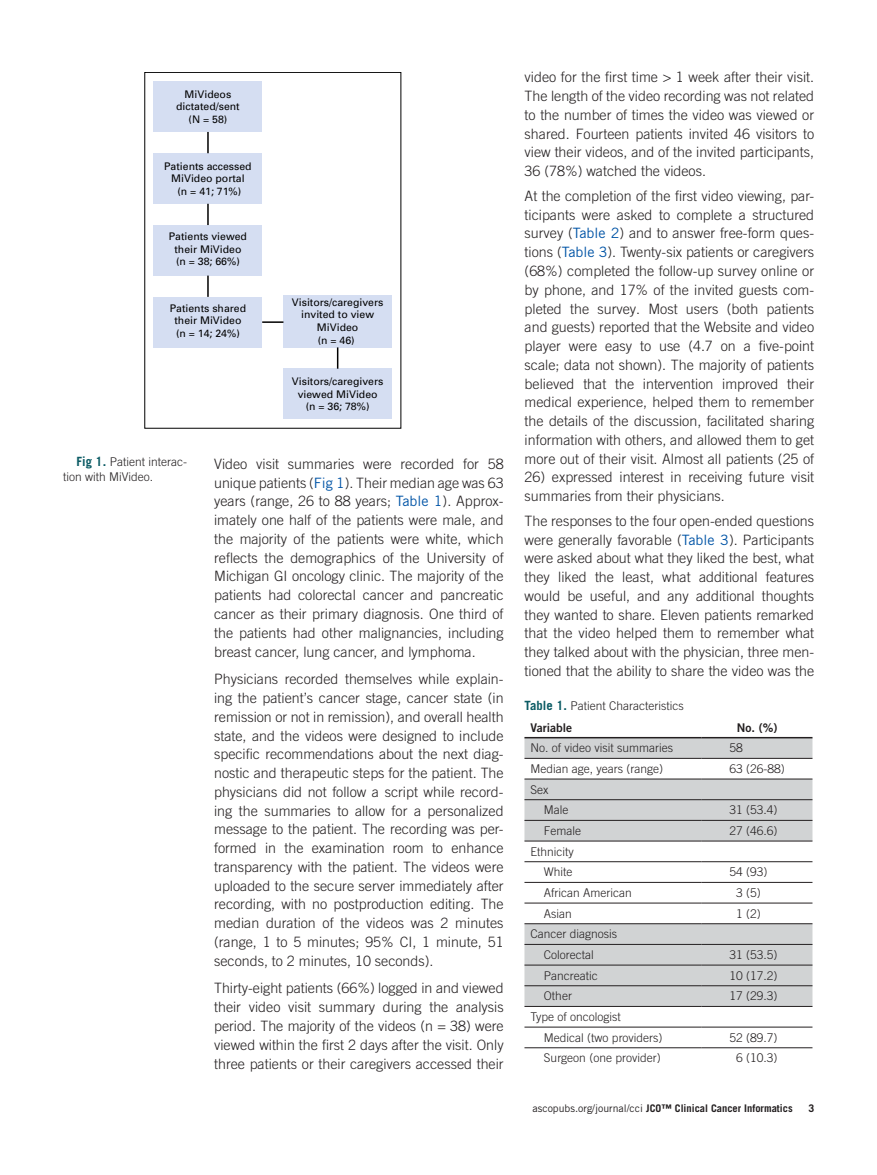
<style>
.page{position:relative;width:877px;height:1175px;background:#fff}
.page>*{position:absolute;margin:0;border:0;box-sizing:border-box;transform-origin:0 0}
.t1{font:300 14.25px/18.8px "Trade Gothic LT Pro";color:#231f20;text-align:justify}
.t2{font:300 12px/20.7px "Trade Gothic LT Pro";color:#231f20}
.t3{font:12px "Trade Gothic LT Pro Bd 2";color:#231f20}
.t4{font:10.5px/12.6px "Univers";color:#000;text-align:center}
.t5{font:700 10.5px "Trade Gothic LT Pro";color:#231f20}
.s1{font-weight:700;font-size:12.75px;color:#0b5b64}
.s2{font-weight:400;color:#0054a6}
.s3{font-weight:400}
</style>
<div class="page">
<div style="left:154px;top:81px;width:108px;height:51px;background:#d5def2"></div>
<div style="left:154px;top:225px;width:108px;height:50px;background:#d5def2"></div>
<div style="left:154px;top:153px;width:108px;height:51px;background:#d5def2"></div>
<div style="left:154px;top:297px;width:108px;height:50px;background:#d5def2"></div>
<div style="left:283px;top:295px;width:109px;height:52px;background:#d5def2"></div>
<div style="left:283px;top:369px;width:109px;height:50px;background:#d5def2"></div>
<hr style="left:207px;top:132px;width:2px;height:21px;background:#000">
<hr style="left:207px;top:204px;width:2px;height:21px;background:#000">
<hr style="left:207px;top:275px;width:2px;height:22px;background:#000">
<svg style="left:337px;top:347px;width:1px;height:22px"></svg>
<hr style="left:262px;top:321px;width:21px;height:2px;background:#000">
<svg style="left:524px;top:738px;width:288px;height:268px;fill:#d1d3d4"></svg>
<hr style="left:524px;top:737px;width:178px;height:1px;background:#231f20">
<hr style="left:702px;top:737px;width:110px;height:1px;background:#231f20">
<hr style="left:524px;top:758px;width:178px;height:1px;background:#231f20">
<hr style="left:702px;top:758px;width:110px;height:1px;background:#231f20">
<hr style="left:524px;top:778px;width:178px;height:1px;background:#231f20">
<hr style="left:702px;top:778px;width:110px;height:1px;background:#231f20">
<hr style="left:524px;top:799px;width:178px;height:1px;background:#231f20">
<hr style="left:702px;top:799px;width:110px;height:1px;background:#231f20">
<hr style="left:524px;top:820px;width:178px;height:1px;background:#231f20">
<hr style="left:702px;top:820px;width:110px;height:1px;background:#231f20">
<hr style="left:524px;top:840px;width:178px;height:1px;background:#231f20">
<hr style="left:702px;top:840px;width:110px;height:1px;background:#231f20">
<hr style="left:524px;top:861px;width:178px;height:1px;background:#231f20">
<hr style="left:702px;top:861px;width:110px;height:1px;background:#231f20">
<hr style="left:524px;top:882px;width:178px;height:1px;background:#231f20">
<hr style="left:702px;top:882px;width:110px;height:1px;background:#231f20">
<hr style="left:524px;top:902px;width:178px;height:1px;background:#231f20">
<hr style="left:702px;top:902px;width:110px;height:1px;background:#231f20">
<hr style="left:524px;top:923px;width:178px;height:1px;background:#231f20">
<hr style="left:702px;top:923px;width:110px;height:1px;background:#231f20">
<hr style="left:524px;top:944px;width:178px;height:1px;background:#231f20">
<hr style="left:702px;top:944px;width:110px;height:1px;background:#231f20">
<hr style="left:524px;top:964px;width:178px;height:1px;background:#231f20">
<hr style="left:702px;top:964px;width:110px;height:1px;background:#231f20">
<hr style="left:524px;top:985px;width:178px;height:1px;background:#231f20">
<hr style="left:702px;top:985px;width:110px;height:1px;background:#231f20">
<hr style="left:524px;top:1006px;width:178px;height:1px;background:#231f20">
<hr style="left:702px;top:1006px;width:110px;height:1px;background:#231f20">
<hr style="left:524px;top:1026px;width:178px;height:1px;background:#231f20">
<hr style="left:702px;top:1026px;width:110px;height:1px;background:#231f20">
<hr style="left:524px;top:1047px;width:178px;height:1px;background:#231f20">
<hr style="left:702px;top:1047px;width:110px;height:1px;background:#231f20">
<p class="t4" style="left:176px;top:88px;width:65px">MiVideos dictated/sent (N = 58)</p>
<p class="t4" style="left:164px;top:160px;width:89px">Patients accessed<br>MiVideo portal<br>(n = 41; 71%)</p>
<p class="t4" style="left:169px;top:230px;width:80px">Patients viewed their MiVideo (n = 38; 66%)</p>
<p class="t4" style="left:170px;top:302px;width:78px">Patients shared their MiVideo (n = 14; 24%)</p>
<p class="t4" style="left:292px;top:296px;width:93px">Visitors/caregivers invited to view<br>MiVideo<br>(n = 46)</p>
<p class="t4" style="left:292px;top:375px;width:93px">Visitors/caregivers viewed MiVideo (n = 36; 78%)</p>
<p class="t2" style="left:63px;top:454px;width:126px;line-height:15px;text-indent:13px"><span class="s1">Fig 1.</span> Patient interac&shy;tion with MiVideo.</p>
<p class="t1" style="left:214px;top:454px;width:291px">Video visit summaries were recorded for 58 unique patients (<span class="s2">Fig 1</span>). Their median age was 63 years (range, 26 to 88 years; <span class="s2">Table 1</span>). Approx&shy;imately one half of the patients were male, and the majority of the patients were white, which reflects the demographics of the University of Michigan GI oncology clinic. The majority of the patients had colorectal cancer and pancreatic cancer as their primary diagnosis. One third of the patients had other malignancies, including breast cancer, lung cancer, and lymphoma.</p>
<p class="t1" style="left:214px;top:669px;width:291px">Physicians recorded themselves while explain&shy;ing the patient’s cancer stage, cancer state (in remission or not in remission), and overall health state, and the videos were designed to include specific recommendations about the next diag&shy;nostic and therapeutic steps for the patient. The physicians did not follow a script while record&shy;ing the summaries to allow for a personalized message to the patient. The recording was per&shy;formed in the examination room to enhance transparency with the patient. The videos were uploaded to the secure server immediately after recording, with no postproduction editing. The median duration of the videos was 2 minutes (range, 1 to 5 minutes; 95% CI, 1 minute, 51 seconds, to 2 minutes, 10 seconds).</p>
<p class="t1" style="left:214px;top:978px;width:291px">Thirty-eight patients (66%) logged in and viewed their video visit summary during the analysis period. The majority of the videos (n = 38) were viewed within the first 2 days after the visit. Only three patients or their caregivers accessed their</p>
<p class="t1" style="left:525px;top:68px;width:291px">video for the first time &gt; 1 week after their visit.<br>The length of the video recording was not related to the number of times the video was viewed or shared. Fourteen patients invited 46 visitors to view their videos, and of the invited participants, 36 (78%) watched the videos.</p>
<p class="t1" style="left:525px;top:186px;width:291px">At the completion of the first video viewing, par&shy;ticipants were asked to complete a structured survey (<span class="s2">Table 2</span>) and to answer free-form ques&shy;tions (<span class="s2">Table 3</span>). Twenty-six patients or caregivers (68%) completed the follow-up survey online or by phone, and 17% of the invited guests com&shy;pleted the survey. Most users (both patients and guests) reported that the Website and video player were easy to use (4.7 on a five-point scale; data not shown). The majority of patients believed that the intervention improved their medical experience, helped them to remember the details of the discussion, facilitated sharing information with others, and allowed them to get more out of their visit. Almost all patients (25 of</p>
<p class="t1" style="left:525px;top:468px;width:291px">26) expressed interest in receiving future visit summaries from their physicians.</p>
<p class="t1" style="left:525px;top:511px;width:291px">The responses to the four open-ended questions were generally favorable (<span class="s2">Table 3</span>). Participants were asked about what they liked the best, what they liked the least, what additional features would be useful, and any additional thoughts they wanted to share. Eleven patients remarked that the video helped them to remember what they talked about with the physician, three men&shy;tioned that the ability to share the video was the</p>
<p class="t2" style="left:524px;top:694px;width:161px"><span class="s1">Table 1.</span> Patient Characteristics</p>
<p class="t3" style="left:530px;top:720px;width:43px">Variable</p>
<p class="t3" style="left:737px;top:720px;width:42px">No. (%)</p>
<p class="t2" style="left:530px;top:737px;width:144px">No. of video visit summaries</p>
<p class="t2" style="left:729px;top:737px;width:15px">58</p>
<p class="t2" style="left:530px;top:758px;width:134px">Median age, years (range)</p>
<p class="t2" style="left:729px;top:758px;width:57px">63 (26-88)</p>
<p class="t2" style="left:544px;top:779px;width:26px;text-indent:-14px">Sex<br>Male</p>
<p class="t2" style="left:729px;top:799px;width:50px">31 (53.4)</p>
<p class="t2" style="left:544px;top:820px;width:39px">Female</p>
<p class="t2" style="left:729px;top:820px;width:50px">27 (46.6)</p>
<p class="t2" style="left:530px;top:841px;width:45px;text-align:right">Ethnicity<br>White</p>
<p class="t2" style="left:729px;top:861px;width:40px">54 (93)</p>
<p class="t2" style="left:544px;top:882px;width:89px">African American</p>
<p class="t2" style="left:736px;top:882px;width:26px">3 (5)</p>
<p class="t2" style="left:544px;top:903px;width:29px">Asian</p>
<p class="t2" style="left:736px;top:903px;width:26px">1 (2)</p>
<p class="t2" style="left:544px;top:923px;width:75px;text-indent:-14px">Cancer diagnosis<br>Colorectal</p>
<p class="t2" style="left:729px;top:944px;width:50px">31 (53.5)</p>
<p class="t2" style="left:544px;top:965px;width:55px">Pancreatic</p>
<p class="t2" style="left:729px;top:965px;width:50px">10 (17.2)</p>
<p class="t2" style="left:544px;top:985px;width:30px">Other</p>
<p class="t2" style="left:729px;top:985px;width:50px">17 (29.3)</p>
<p class="t2" style="left:544px;top:1006px;width:120px;text-indent:-14px">Type of oncologist<br>Medical (two providers)</p>
<p class="t2" style="left:729px;top:1027px;width:50px">52 (89.7)</p>
<p class="t2" style="left:544px;top:1047px;width:118px">Surgeon (one provider)</p>
<p class="t2" style="left:736px;top:1047px;width:43px">6 (10.3)</p>
<p class="t5" style="left:532px;top:1101px;width:262px"><span class="s3">ascopubs.org/journal/cci</span> JCO™ Clinical Cancer Informatics</p>
<p class="t5" style="left:808px;top:1101px;width:7px">3</p>
</div>
